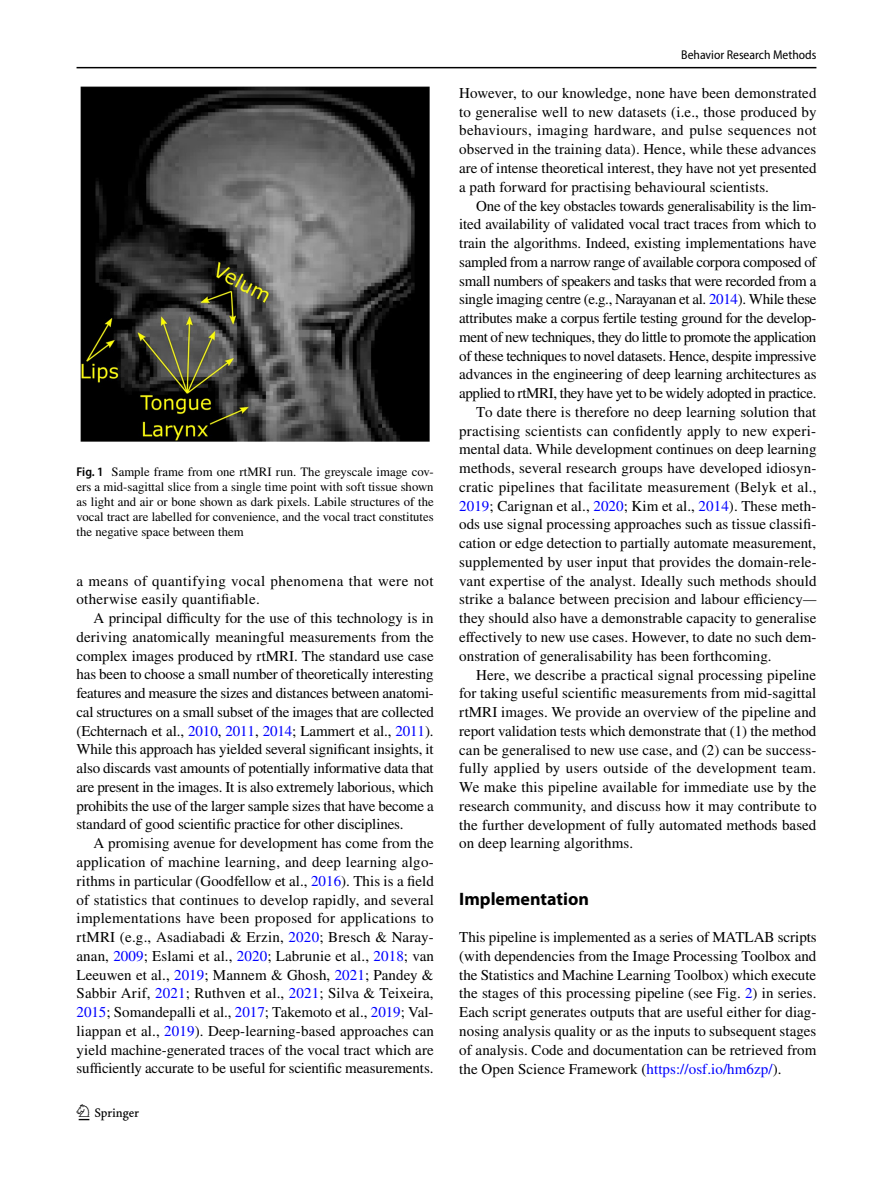
<style>
.page{position:relative;width:893px;height:1187px;background:#fff}
.page>*{position:absolute;margin:0;border:0;box-sizing:border-box;transform-origin:0 0}
.t1{font:22.5px "Springnew Regular 2";color:#000}
.t2{font:700 18px "Myriad Pro";color:#000}
.t3{font:15px/18.8px "STIX";letter-spacing:.005em;color:#000;text-align:justify}
.t4{font:15px "STIX";letter-spacing:-.02em;color:#000}
.t5{font:15px "STIX";letter-spacing:-.025em;color:#000}
.t6{font:15px/18.8px "STIX";letter-spacing:.03em;color:#000}
.t7{font:12.75px/15px "STIX";color:#000;text-align:justify}
.t8{font:semi-condensed 12.75px "Myriad Pro";color:#000}
.s1{font-family:"Myriad Pro";font-weight:600;font-stretch:semi-condensed}
.s2{color:#00f}
.s3{font-style:italic}
</style>
<div class="page">
<hr style="left:77px;top:67px;width:739px;height:1px;background:#000">
<div style="left:77px;top:87px;width:357px;height:354px;background:linear-gradient(to bottom,#fff,#fff)"></div>
<img style="left:81px;top:87px;width:349px;height:354px">
<p class="t7" style="left:77px;top:465px;width:359px"><span class="s1">Fig. 1</span> Sample frame from one rtMRI run. The greyscale image cov&shy;ers a mid-sagittal slice from a single time point with soft tissue shown as light and air or bone shown as dark pixels. Labile structures of the vocal tract are labelled for convenience, and the vocal tract constitutes the negative space between them</p>
<p class="t6" style="left:77px;top:572px;width:359px">a means of quantifying vocal phenomena that were not otherwise easily quantifiable.</p>
<p class="t3" style="left:77px;top:609px;width:359px;text-indent:17px">A principal difficulty for the use of this technology is in deriving anatomically meaningful measurements from the complex images produced by rtMRI. The standard use case has been to choose a small number of theoretically interesting features and measure the sizes and distances between anatomi&shy;cal structures on a small subset of the images that are collected (Echternach et al., <span class="s2">2010</span>, <span class="s2">2011</span>, <span class="s2">2014</span>; Lammert et al., <span class="s2">2011</span>).<br>While this approach has yielded several significant insights, it also discards vast amounts of potentially informative data that are present in the images. It is also extremely laborious, which prohibits the use of the larger sample sizes that have become a standard of good scientific practice for other disciplines.</p>
<p class="t3" style="left:77px;top:834px;width:359px;text-indent:17px">A promising avenue for development has come from the application of machine learning, and deep learning algo&shy;rithms in particular (Goodfellow et al., <span class="s2">2016</span>). This is a field of statistics that continues to develop rapidly, and several implementations have been proposed for applications to rtMRI (e.g., Asadiabadi &amp; Erzin, <span class="s2">2020</span>; Bresch &amp; Naray&shy;anan, <span class="s2">2009</span>; Eslami et al., <span class="s2">2020</span>; Labrunie et al., <span class="s2">2018</span>; van Leeuwen et al., <span class="s2">2019</span>; Mannem &amp; Ghosh, <span class="s2">2021</span>; Pandey &amp; Sabbir Arif, <span class="s2">2021</span>; Ruthven et al., <span class="s2">2021</span>; Silva &amp; Teixeira, <span class="s2">2015</span>; Somandepalli et al., <span class="s2">2017</span>; Takemoto et al., <span class="s2">2019</span>; Val&shy;liappan et al., <span class="s2">2019</span>). Deep-learning-based approaches can yield machine-generated traces of the vocal tract which are sufficiently accurate to be useful for scientific measurements.</p>
<h1 class="t1" style="left:79px;top:1104px;width:62px">1 3</h1>
<p class="t8" style="left:681px;top:48px;width:137px">Behavior Research Methods</p>
<p class="t3" style="left:459px;top:84px;width:359px">However, to our knowledge, none have been demonstrated to generalise well to new datasets (i.e., those produced by behaviours, imaging hardware, and pulse sequences not observed in the training data). Hence, while these advances are of intense theoretical interest, they have not yet presented a path forward for practising behavioural scientists.</p>
<p class="t4" style="left:476px;top:195px;width:342px">One of the key obstacles towards generalisability is the lim-</p>
<p class="t3" style="left:459px;top:216px;width:358px">ited availability of validated vocal tract traces from which to</p>
<p class="t3" style="left:459px;top:234px;width:359px">train the algorithms. Indeed, existing implementations have</p>
<p class="t4" style="left:459px;top:251px;width:359px">sampled from a narrow range of available corpora composed of</p>
<p class="t4" style="left:459px;top:270px;width:359px">small numbers of speakers and tasks that were recorded from a</p>
<p class="t4" style="left:459px;top:289px;width:359px">single imaging centre (e.g., Narayanan et al. <span class="s2">2014</span>). While these</p>
<p class="t4" style="left:459px;top:308px;width:359px">attributes make a corpus fertile testing ground for the develop-</p>
<p class="t5" style="left:459px;top:326px;width:359px">ment of new techniques, they do little to promote the application</p>
<p class="t5" style="left:459px;top:345px;width:359px">of these techniques to novel datasets. Hence, despite impressive</p>
<p class="t3" style="left:459px;top:366px;width:359px">advances in the engineering of deep learning architectures as</p>
<p class="t5" style="left:459px;top:383px;width:359px">applied to rtMRI, they have yet to be widely adopted in practice.</p>
<p class="t3" style="left:476px;top:403px;width:342px">To date there is therefore no deep learning solution that</p>
<p class="t3" style="left:459px;top:422px;width:358px">practising scientists can confidently apply to new experi-</p>
<p class="t3" style="left:459px;top:441px;width:359px">mental data. While development continues on deep learning</p>
<p class="t3" style="left:459px;top:459px;width:359px">methods, several research groups have developed idiosyn-</p>
<p class="t3" style="left:459px;top:478px;width:359px">cratic pipelines that facilitate measurement (Belyk et al.,</p>
<p class="t3" style="left:459px;top:497px;width:359px"><span class="s2">2019</span>; Carignan et al., <span class="s2">2020</span>; Kim et al., <span class="s2">2014</span>). These meth-</p>
<p class="t3" style="left:459px;top:516px;width:359px">ods use signal processing approaches such as tissue classifi-</p>
<p class="t3" style="left:459px;top:534px;width:358px">cation or edge detection to partially automate measurement,</p>
<p class="t3" style="left:459px;top:553px;width:359px">supplemented by user input that provides the domain-rele-</p>
<p class="t3" style="left:459px;top:572px;width:359px">vant expertise of the analyst. Ideally such methods should</p>
<p class="t3" style="left:459px;top:591px;width:359px">strike a balance between precision and labour efficiency<span class="s3">—</span></p>
<p class="t3" style="left:459px;top:609px;width:359px">they should also have a demonstrable capacity to generalise</p>
<p class="t3" style="left:459px;top:628px;width:359px">effectively to new use cases. However, to date no such dem-</p>
<p class="t3" style="left:459px;top:647px;width:314px">onstration of generalisability has been forthcoming.</p>
<p class="t3" style="left:476px;top:666px;width:341px">Here, we describe a practical signal processing pipeline</p>
<p class="t3" style="left:459px;top:684px;width:359px">for taking useful scientific measurements from mid-sagittal</p>
<p class="t3" style="left:459px;top:703px;width:359px">rtMRI images. We provide an overview of the pipeline and</p>
<p class="t3" style="left:459px;top:722px;width:359px">report validation tests which demonstrate that (1) the method</p>
<p class="t3" style="left:459px;top:741px;width:359px">can be generalised to new use case, and (2) can be success-</p>
<p class="t3" style="left:459px;top:759px;width:359px">fully applied by users outside of the development team.</p>
<p class="t3" style="left:459px;top:778px;width:359px">We make this pipeline available for immediate use by the</p>
<p class="t3" style="left:459px;top:797px;width:359px">research community, and discuss how it may contribute to</p>
<p class="t3" style="left:459px;top:816px;width:359px">the further development of fully automated methods based</p>
<p class="t3" style="left:459px;top:834px;width:175px">on deep learning algorithms.</p>
<p class="t2" style="left:459px;top:886px;width:131px">Implementation</p>
<p class="t3" style="left:459px;top:928px;width:359px">This pipeline is implemented as a series of MATLAB scripts (with dependencies from the Image Processing Toolbox and the Statistics and Machine Learning Toolbox) which execute the stages of this processing pipeline (see Fig. <span class="s2">2</span>) in series.<br>Each script generates outputs that are useful either for diag&shy;nosing analysis quality or as the inputs to subsequent stages of analysis. Code and documentation can be retrieved from the Open Science Framework (<span class="s2">https://osf.io/hm6zp/</span>).</p>
</div>
